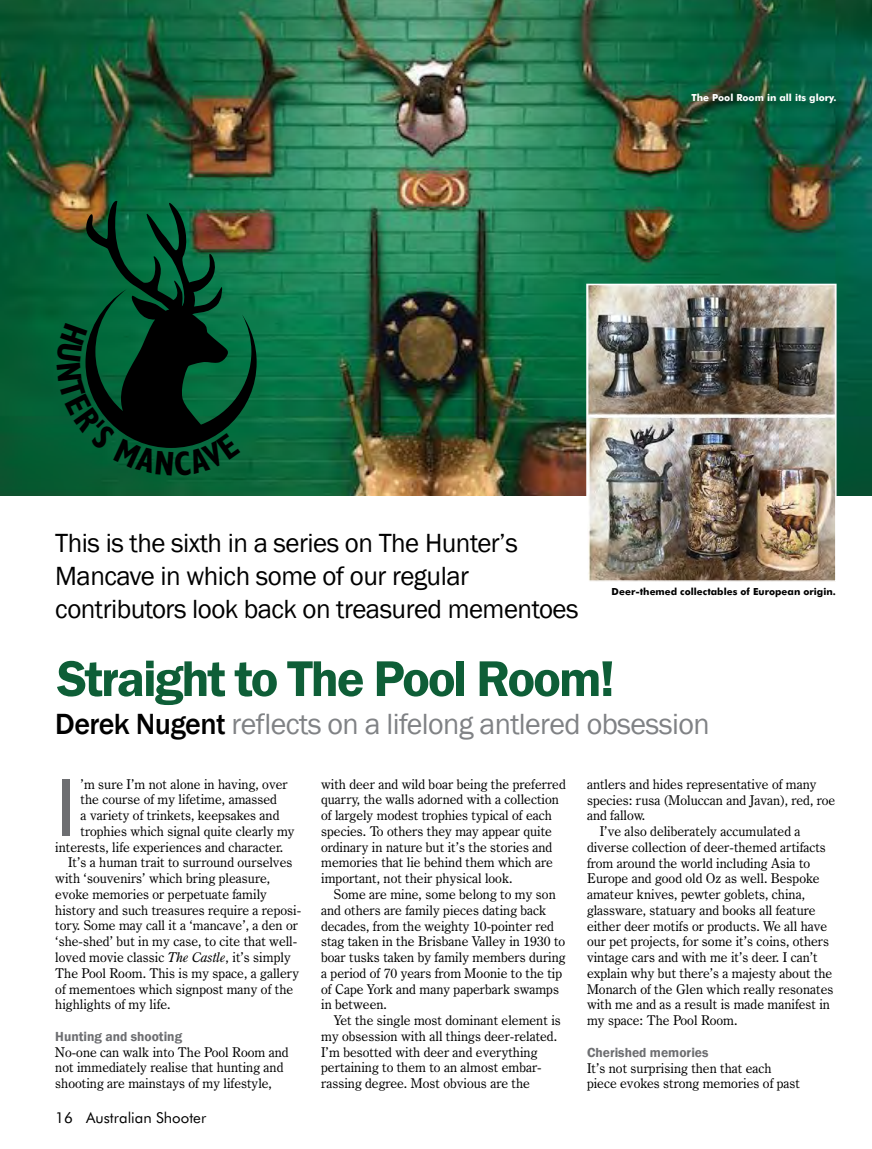
<style>
.page{position:relative;width:872px;height:1149px;background:#fff}
.page>*{position:absolute;margin:0;border:0;box-sizing:border-box;transform-origin:0 0}
.t1{font:84.45px "Franklin Gothic";color:#6d6e71}
.t2{font:600 51.9px "Franklin Gothic";letter-spacing:-.04em;color:#0e5e37}
.t3{font:30px "Franklin Gothic";letter-spacing:-.02em;color:#808285}
.t4{font:27px/33px "Franklin Gothic";letter-spacing:-.02em;color:#000}
.t5{font:15px "Futura BT";color:#000}
.t6{font:13.5px/15.8px "Century Oldstyle BT";color:#000}
.t7{font:600 13.5px "Franklin Gothic";color:#6d6e71}
.t8{font:700 9.75px "Futura BT";color:#000}
.t9{font:700 9.75px "Futura BT";color:#fff}
.s1{font-weight:500;color:#000}
.s2{font-style:italic}
</style>
<div class="page">
<img style="left:0;top:0;width:872px;height:495px">
<svg style="left:83px;top:197px;width:174px;height:251px;background:#165634"></svg>
<img style="left:589px;top:286px;width:244px;height:292px">
<div style="left:586px;top:283px;width:250px;height:298px;border:2px solid #fff"></div>
<svg style="left:56px;top:322px;width:184px;height:153px;background:#034025"></svg>
<p class="t9" style="left:691px;top:92px;width:147px">The Pool Room in all its glory.</p>
<h3 class="t4" style="left:55px;top:527px;width:525px">This is the sixth in a series on The Hunter’s<br>Mancave in which some of our regular contributors look back on treasured mementoes</h3>
<p class="t8" style="left:611px;top:585px;width:226px">Deer-themed collectables of European origin.</p>
<h2 class="t2" style="left:57px;top:646px;width:559px">Straight to The Pool Room!</h2>
<h3 class="t3" style="left:55px;top:705px;width:656px"><span class="s1">Derek Nugent</span> reflects on a lifelong antlered obsession</h3>
<h1 class="t1" style="left:55px;top:755px;width:23px">I</h1>
<p class="t6" style="left:81px;top:775px;width:209px">’m sure I’m not alone in having, over</p>
<p class="t6" style="left:321px;top:775px;width:246px">with deer and wild boar being the preferred quarry, the walls adorned with a collection of largely modest trophies typical of each species. To others they may appear quite ordinary in nature but it’s the stories and memories that lie behind them which are important, not their physical look.</p>
<p class="t6" style="left:321px;top:886px;width:246px;text-indent:13px">Some are mine, some belong to my son and others are family pieces dating back decades, from the weighty 10-pointer red stag taken in the Brisbane Valley in 1930 to boar tusks taken by family members during a period of 70 years from Moonie to the tip of Cape York and many paperbark swamps in between.</p>
<p class="t6" style="left:321px;top:1012px;width:241px;text-indent:13px">Yet the single most dominant element is my obsession with all things deer-related.<br>I’m besotted with deer and everything pertaining to them to an almost embar&shy;rassing degree. Most obvious are the</p>
<p class="t6" style="left:587px;top:775px;width:231px">antlers and hides representative of many</p>
<p class="t6" style="left:587px;top:791px;width:250px">species: rusa (Moluccan and Javan), red, roe</p>
<p class="t6" style="left:587px;top:807px;width:60px">and fallow.</p>
<p class="t6" style="left:600px;top:823px;width:202px">I’ve also deliberately accumulated a</p>
<p class="t6" style="left:587px;top:838px;width:240px">diverse collection of deer-themed artifacts</p>
<p class="t6" style="left:587px;top:854px;width:225px">from around the world including Asia to</p>
<p class="t6" style="left:587px;top:870px;width:234px">Europe and good old Oz as well. Bespoke</p>
<p class="t6" style="left:587px;top:886px;width:220px">amateur knives, pewter goblets, china,</p>
<p class="t6" style="left:587px;top:901px;width:230px">glassware, statuary and books all feature</p>
<p class="t6" style="left:587px;top:917px;width:242px">either deer motifs or products. We all have</p>
<p class="t6" style="left:587px;top:933px;width:244px">our pet projects, for some it’s coins, others</p>
<p class="t6" style="left:587px;top:949px;width:232px">vintage cars and with me it’s deer. I can’t</p>
<p class="t6" style="left:587px;top:964px;width:247px">explain why but there’s a majesty about the</p>
<p class="t6" style="left:587px;top:980px;width:248px">Monarch of the Glen which really resonates</p>
<p class="t6" style="left:587px;top:996px;width:245px">with me and as a result is made manifest in</p>
<p class="t6" style="left:587px;top:1012px;width:152px">my space: The Pool Room.</p>
<p class="t7" style="left:587px;top:1043px;width:123px">Cherished memories</p>
<p class="t6" style="left:587px;top:1059px;width:215px">It’s not surprising then that each piece evokes strong memories of past</p>
<p class="t6" style="left:81px;top:791px;width:198px">the course of my lifetime, amassed</p>
<p class="t6" style="left:81px;top:807px;width:200px">a variety of trinkets, keepsakes and</p>
<p class="t6" style="left:81px;top:822px;width:215px">trophies which signal quite clearly my</p>
<p class="t6" style="left:55px;top:838px;width:229px">interests, life experiences and character.</p>
<p class="t6" style="left:68px;top:854px;width:226px">It’s a human trait to surround ourselves</p>
<p class="t6" style="left:55px;top:870px;width:216px">with ‘souvenirs’ which bring pleasure,</p>
<p class="t6" style="left:55px;top:885px;width:213px">evoke memories or perpetuate family</p>
<p class="t6" style="left:55px;top:901px;width:247px">history and such treasures require a reposi-</p>
<p class="t6" style="left:55px;top:917px;width:244px">tory. Some may call it a ‘mancave’, a den or</p>
<p class="t6" style="left:55px;top:933px;width:243px">‘she-shed’ but in my case, to cite that well-</p>
<p class="t6" style="left:55px;top:948px;width:237px">loved movie classic <span class="s2">The Castle</span>, it’s simply</p>
<p class="t6" style="left:55px;top:964px;width:245px">The Pool Room. This is my space, a gallery</p>
<p class="t6" style="left:55px;top:980px;width:239px">of mementoes which signpost many of the</p>
<p class="t6" style="left:55px;top:996px;width:117px">highlights of my life.</p>
<p class="t7" style="left:55px;top:1027px;width:128px">Hunting and shooting</p>
<p class="t6" style="left:55px;top:1043px;width:235px">No-one can walk into The Pool Room and not immediately realise that hunting and shooting are mainstays of my lifestyle,</p>
<p class="t5" style="left:55px;top:1108px;width:152px">16 Australian Shooter</p>
</div>
